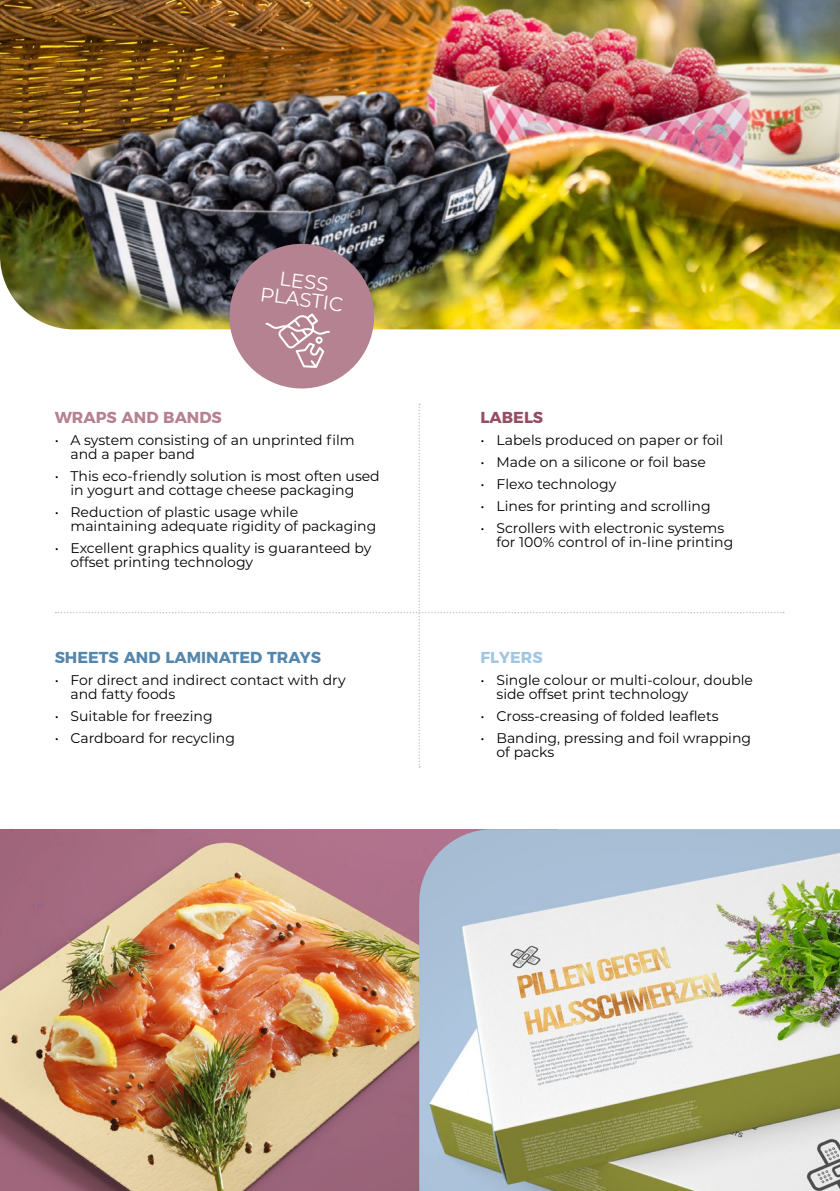
<style>
.page{position:relative;width:840px;height:1191px;background:#fff}
.page>*{position:absolute;margin:0;border:0;box-sizing:border-box;transform-origin:0 0}
.t1{font:19.8px/18px "Montserrat";color:#fff;text-align:center}
.t2{font:700 15.8px "Montserrat";color:#5587ad}
.t3{font:700 15.8px "Montserrat";color:#b58291}
.t4{font:700 15.8px "Montserrat";color:#944d61}
.t5{font:700 15.8px "Montserrat";color:#a1c7df}
.t6{font:14px/14px "Montserrat";color:#000}
</style>
<div class="page">
<img style="left:0;top:829px;width:419px;height:362px">
<img style="left:0;top:0;width:839px;height:329px">
<img style="left:419px;top:829px;width:420px;height:362px">
<svg style="left:225px;top:239px;width:153px;height:150px"></svg>
<h1 class="t1" style="left:264px;top:266px;width:85px;rotate:8deg">LESS<br>PLASTIC</h1>
<p class="t3" style="left:55px;top:404px;width:169px">WRAPS AND BANDS</p>
<p class="t6" style="left:70px;top:432px;width:285px;text-indent:-16px">• A system consisting of an unprinted film and a paper band</p>
<p class="t6" style="left:70px;top:468px;width:310px;text-indent:-16px">• This eco-friendly solution is most often used in yogurt and cottage cheese packaging</p>
<p class="t6" style="left:70px;top:504px;width:307px;text-indent:-16px">• Reduction of plastic usage while maintaining adequate rigidity of packaging</p>
<p class="t6" style="left:70px;top:540px;width:302px;text-indent:-16px">• Excellent graphics quality is guaranteed by offset printing technology</p>
<p class="t2" style="left:55px;top:644px;width:268px">SHEETS AND LAMINATED TRAYS</p>
<p class="t6" style="left:70px;top:672px;width:276px;text-indent:-16px">• For direct and indirect contact with dry and fatty foods</p>
<p class="t6" style="left:55px;top:708px;width:159px">• Suitable for freezing</p>
<p class="t6" style="left:55px;top:730px;width:182px">• Cardboard for recycling</p>
<p class="t4" style="left:480px;top:404px;width:64px">LABELS</p>
<p class="t6" style="left:480px;top:432px;width:244px">• Labels produced on paper or foil</p>
<p class="t6" style="left:480px;top:454px;width:226px">• Made on a silicone or foil base</p>
<p class="t6" style="left:480px;top:476px;width:137px">• Flexo technology</p>
<p class="t6" style="left:480px;top:498px;width:231px">• Lines for printing and scrolling</p>
<p class="t6" style="left:496px;top:520px;width:238px;text-indent:-16px">• Scrollers with electronic systems for 100% control of in-line printing</p>
<p class="t5" style="left:480px;top:644px;width:63px">FLYERS</p>
<p class="t6" style="left:496px;top:672px;width:258px;text-indent:-16px">• Single colour or multi-colour, double side offset print technology</p>
<p class="t6" style="left:480px;top:708px;width:239px">• Cross-creasing of folded leaflets</p>
<p class="t6" style="left:496px;top:730px;width:256px;text-indent:-16px">• Banding, pressing and foil wrapping of packs</p>
</div>
